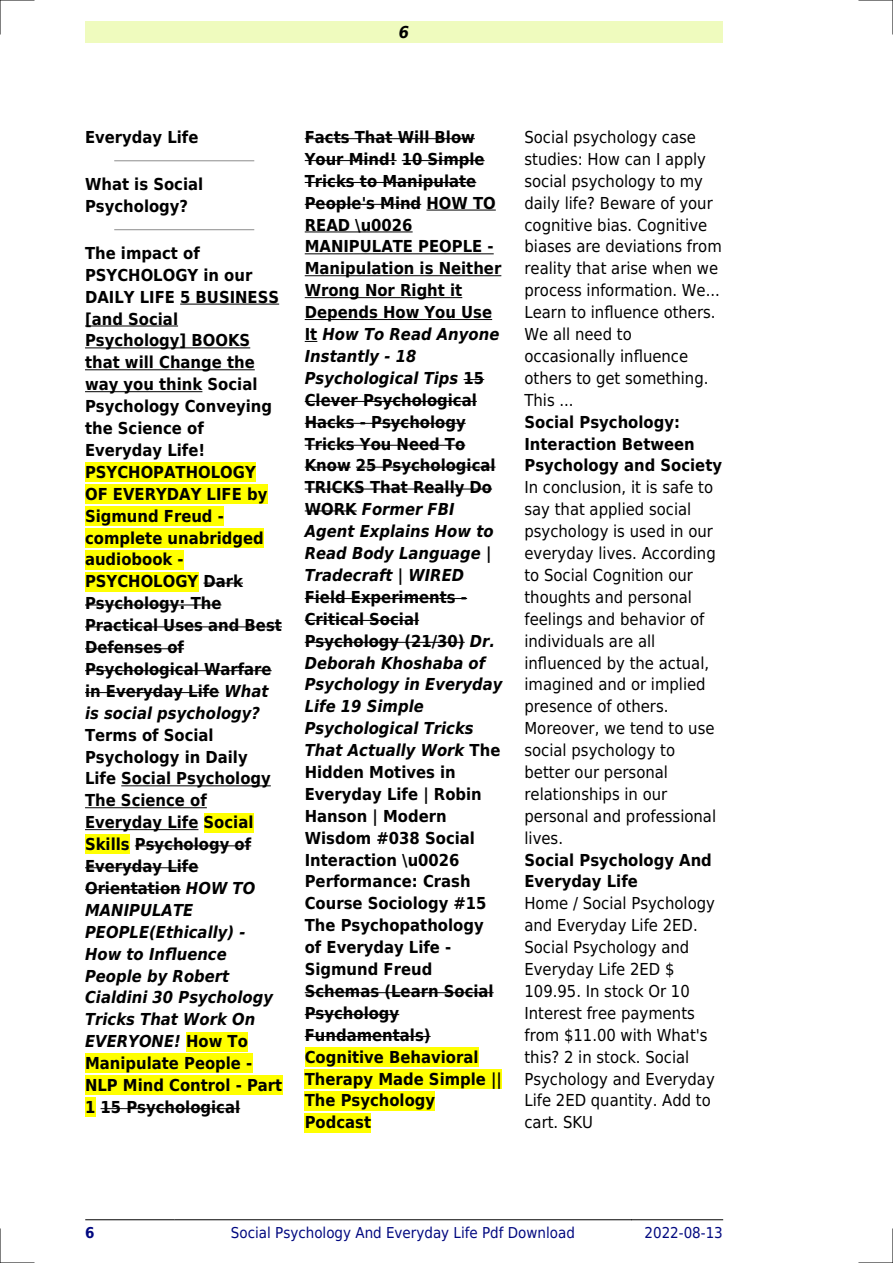
<style>
.page{position:relative;width:893px;height:1263px;background:#fff}
.page>*{position:absolute;margin:0;border:0;box-sizing:border-box;transform-origin:0 0}
.t1{font:700 16.5px/21.9px "DejaVu Sans Condensed";color:#000}
.t2{font:16.5px/21.9px "DejaVu Sans Condensed";color:#000}
.t3{font:italic 700 16.5px "DejaVu Sans Condensed";color:#000}
.t4{font:15px "DejaVu Sans Condensed";color:#000880}
.t5{font:700 15px "DejaVu Sans Condensed";color:#000880}
.s1{font-style:italic}
</style>
<div class="page">
<div style="left:85px;top:21px;width:638px;height:22px;background:#effbbe"></div>
<hr style="left:85px;top:1219px;width:89px;height:1px;background:#000">
<hr style="left:175px;top:1219px;width:456px;height:1px;background:#000">
<hr style="left:631px;top:1219px;width:92px;height:1px;background:#000">
<hr style="left:115px;top:160px;width:139px;height:1px;background:#999">
<hr style="left:115px;top:229px;width:139px;height:1px;background:#999">
<hr style="left:180px;top:304px;width:99px;height:1px;background:#000">
<hr style="left:85px;top:326px;width:93px;height:1px;background:#000">
<hr style="left:85px;top:347px;width:165px;height:1px;background:#000">
<hr style="left:85px;top:369px;width:170px;height:1px;background:#000">
<hr style="left:85px;top:391px;width:117px;height:1px;background:#000">
<div style="left:85px;top:463px;width:171px;height:19px;background:#ff0"></div>
<div style="left:85px;top:484px;width:182px;height:20px;background:#ff0"></div>
<div style="left:85px;top:506px;width:139px;height:20px;background:#ff0"></div>
<div style="left:85px;top:528px;width:179px;height:19px;background:#ff0"></div>
<div style="left:85px;top:550px;width:99px;height:19px;background:#ff0"></div>
<div style="left:85px;top:572px;width:113px;height:19px;background:#ff0"></div>
<hr style="left:203px;top:583px;width:40px;height:1px;background:#000">
<hr style="left:85px;top:605px;width:136px;height:1px;background:#000">
<hr style="left:85px;top:626px;width:197px;height:1px;background:#000">
<hr style="left:85px;top:648px;width:99px;height:1px;background:#000">
<hr style="left:85px;top:670px;width:187px;height:1px;background:#000">
<hr style="left:85px;top:692px;width:134px;height:1px;background:#000">
<hr style="left:121px;top:785px;width:150px;height:1px;background:#000">
<hr style="left:85px;top:807px;width:122px;height:1px;background:#000">
<hr style="left:85px;top:829px;width:113px;height:1px;background:#000">
<div style="left:204px;top:813px;width:49px;height:19px;background:#ff0"></div>
<div style="left:85px;top:835px;width:45px;height:19px;background:#ff0"></div>
<hr style="left:135px;top:845px;width:116px;height:1px;background:#000">
<hr style="left:85px;top:867px;width:113px;height:1px;background:#000">
<hr style="left:85px;top:889px;width:96px;height:1px;background:#000">
<div style="left:186px;top:1032px;width:62px;height:19px;background:#ff0"></div>
<div style="left:85px;top:1054px;width:167px;height:19px;background:#ff0"></div>
<div style="left:85px;top:1076px;width:197px;height:19px;background:#ff0"></div>
<div style="left:85px;top:1097px;width:10px;height:20px;background:#ff0"></div>
<hr style="left:101px;top:1108px;width:139px;height:1px;background:#000">
<hr style="left:305px;top:138px;width:170px;height:1px;background:#000">
<hr style="left:305px;top:160px;width:92px;height:1px;background:#000">
<hr style="left:402px;top:160px;width:83px;height:1px;background:#000">
<hr style="left:305px;top:182px;width:171px;height:1px;background:#000">
<hr style="left:305px;top:204px;width:116px;height:1px;background:#000">
<hr style="left:426px;top:210px;width:70px;height:1px;background:#000">
<hr style="left:305px;top:232px;width:108px;height:1px;background:#000">
<hr style="left:305px;top:253px;width:189px;height:1px;background:#000">
<hr style="left:305px;top:275px;width:196px;height:1px;background:#000">
<hr style="left:305px;top:297px;width:157px;height:1px;background:#000">
<hr style="left:305px;top:319px;width:187px;height:1px;background:#000">
<svg style="left:305px;top:341px;width:12px;height:1px"></svg>
<svg style="left:464px;top:379px;width:20px;height:1px"></svg>
<hr style="left:305px;top:401px;width:172px;height:1px;background:#000">
<hr style="left:305px;top:423px;width:161px;height:1px;background:#000">
<hr style="left:305px;top:445px;width:160px;height:1px;background:#000">
<hr style="left:305px;top:467px;width:46px;height:1px;background:#000">
<hr style="left:356px;top:467px;width:140px;height:1px;background:#000">
<hr style="left:305px;top:489px;width:187px;height:1px;background:#000">
<hr style="left:305px;top:510px;width:52px;height:1px;background:#000">
<hr style="left:305px;top:598px;width:162px;height:1px;background:#000">
<hr style="left:305px;top:620px;width:114px;height:1px;background:#000">
<hr style="left:305px;top:642px;width:160px;height:1px;background:#000">
<hr style="left:305px;top:992px;width:189px;height:1px;background:#000">
<hr style="left:305px;top:1014px;width:94px;height:1px;background:#000">
<hr style="left:305px;top:1036px;width:126px;height:1px;background:#000">
<div style="left:305px;top:1047px;width:174px;height:19px;background:#ff0"></div>
<div style="left:305px;top:1069px;width:197px;height:19px;background:#ff0"></div>
<div style="left:305px;top:1091px;width:130px;height:19px;background:#ff0"></div>
<div style="left:305px;top:1113px;width:66px;height:19px;background:#ff0"></div>
<hr style="left:0;top:0;width:34px;height:1px;background:#000">
<hr style="left:859px;top:0;width:34px;height:1px;background:#000">
<hr style="left:0;top:1262px;width:34px;height:1px;background:#000">
<hr style="left:859px;top:1262px;width:34px;height:1px;background:#000">
<hr style="left:0;top:0;width:1px;height:34px;background:#000">
<hr style="left:0;top:1229px;width:1px;height:34px;background:#000">
<hr style="left:892px;top:0;width:1px;height:34px;background:#000">
<hr style="left:892px;top:1229px;width:1px;height:34px;background:#000">
<p class="t3" style="left:399px;top:23px;width:12px">6</p>
<p class="t1" style="left:85px;top:126px;width:115px">Everyday Life</p>
<p class="t1" style="left:85px;top:173px;width:120px">What is Social<br>Psychology?</p>
<p class="t1" style="left:85px;top:242px;width:198px">The impact of<br>PSYCHOLOGY in our<br>DAILY LIFE 5 BUSINESS [and Social<br>Psychology] BOOKS that will Change the way you think Social<br>Psychology Conveying the Science of<br>Everyday Life!<br>PSYCHOPATHOLOGY<br>OF EVERYDAY LIFE by<br>Sigmund Freud - complete unabridged audiobook -<br>PSYCHOLOGY Dark<br>Psychology: The<br>Practical Uses and Best<br>Defenses of<br>Psychological Warfare in Everyday Life <span class="s1">What is social psychology?</span></p>
<p class="t1" style="left:85px;top:724px;width:199px">Terms of Social<br>Psychology in Daily<br>Life Social Psychology<br>The Science of<br>Everyday Life Social<br>Skills Psychology of<br>Everyday Life<br>Orientation <span class="s1">HOW TO<br>MANIPULATE<br>PEOPLE(Ethically) -<br>How to Influence<br>People by Robert<br>Cialdini 30 Psychology<br>Tricks That Work On<br>EVERYONE!</span> How To<br>Manipulate People -<br>NLP Mind Control - Part<br>1 15 Psychological</p>
<p class="t1" style="left:305px;top:126px;width:198px">Facts That Will Blow<br>Your Mind! 10 Simple<br>Tricks to Manipulate<br>People's Mind HOW TO<br>READ \u0026<br>MANIPULATE PEOPLE -<br>Manipulation is Neither<br>Wrong Nor Right it<br>Depends How You Use<br>It <span class="s1">How To Read Anyone<br>Instantly - 18<br>Psychological Tips</span> 15<br>Clever Psychological<br>Hacks - Psychology<br>Tricks You Need To<br>Know 25 Psychological<br>TRICKS That Really Do<br>WORK <span class="s1">Former FBI<br>Agent Explains How to<br>Read Body Language |<br>Tradecraft | WIRED</span></p>
<p class="t1" style="left:305px;top:586px;width:199px">Field Experiments -<br>Critical Social<br>Psychology (21/30) <span class="s1">Dr.<br>Deborah Khoshaba of<br>Psychology in Everyday<br>Life 19 Simple<br>Psychological Tricks<br>That Actually Work</span> The<br>Hidden Motives in<br>Everyday Life | Robin<br>Hanson | Modern<br>Wisdom #038 Social<br>Interaction \u0026<br>Performance: Crash<br>Course Sociology #15<br>The Psychopathology of Everyday Life -<br>Sigmund Freud<br>Schemas (Learn Social<br>Psychology<br>Fundamentals)<br>Cognitive Behavioral<br>Therapy Made Simple ||<br>The Psychology<br>Podcast</p>
<p class="t2" style="left:524px;top:126px;width:199px">Social psychology case studies: How can I apply social psychology to my daily life? Beware of your cognitive bias. Cognitive biases are deviations from reality that arise when we process information. We...<br>Learn to influence others.<br>We all need to occasionally influence others to get something.<br>This ...</p>
<p class="t1" style="left:524px;top:411px;width:199px">Social Psychology:<br>Interaction Between<br>Psychology and Society</p>
<p class="t2" style="left:524px;top:477px;width:193px">In conclusion, it is safe to say that applied social psychology is used in our everyday lives. According to Social Cognition our thoughts and personal feelings and behavior of individuals are all influenced by the actual, imagined and or implied presence of others.<br>Moreover, we tend to use social psychology to better our personal relationships in our personal and professional lives.</p>
<p class="t1" style="left:524px;top:849px;width:189px">Social Psychology And<br>Everyday Life</p>
<p class="t2" style="left:524px;top:893px;width:192px">Home / Social Psychology and Everyday Life 2ED.<br>Social Psychology and<br>Everyday Life 2ED $<br>109.95. In stock Or 10<br>Interest free payments from $11.00 with What's this? 2 in stock. Social<br>Psychology and Everyday<br>Life 2ED quantity. Add to cart. SKU</p>
<p class="t5" style="left:85px;top:1224px;width:11px">6</p>
<p class="t4" style="left:231px;top:1224px;width:345px">Social Psychology And Everyday Life Pdf Download</p>
<p class="t4" style="left:644px;top:1224px;width:80px">2022-08-13</p>
</div>
